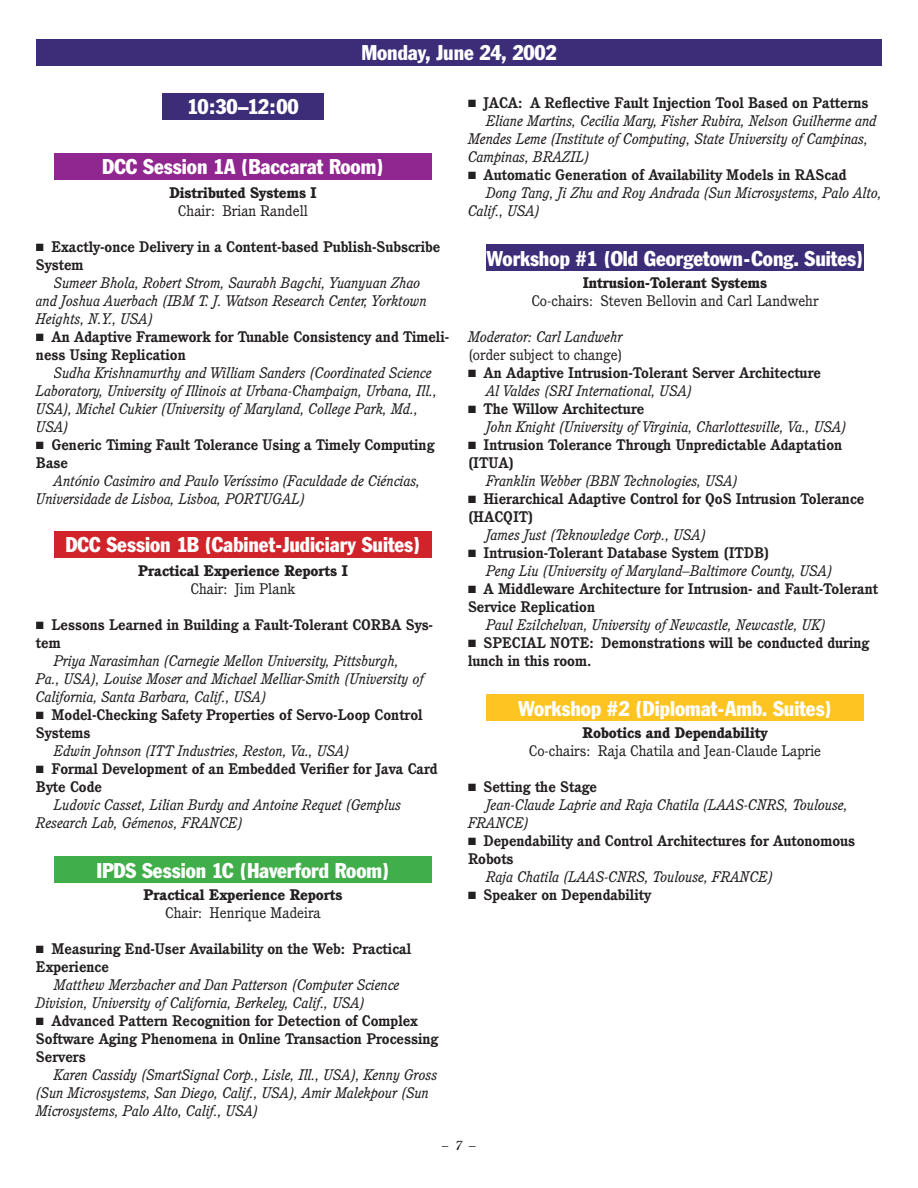
<style>
.page{position:relative;width:918px;height:1188px;background:#fff}
.page>*{position:absolute;margin:0;border:0;box-sizing:border-box;transform-origin:0 0}
.t1{font:condensed 21px "Franklin Gothic";letter-spacing:-.005em;color:#fff}
.t2{font:italic 15px/18px "Cushing";color:#231f20}
.t3{font:700 15px/18px "Cushing";color:#231f20}
.t4{font:15px "Cushing";color:#231f20}
.t5{font:800 15px "Cushing";color:#231f20}
.t6{font:italic 13.5px "Cushing";color:#231f20}
</style>
<div class="page">
<div style="left:162px;top:93px;width:162px;height:27px;background:#3d2d79"></div>
<div style="left:54px;top:153px;width:378px;height:27px;background:#90268f"></div>
<div style="left:54px;top:531px;width:378px;height:27px;background:#d1232a"></div>
<div style="left:54px;top:856px;width:378px;height:28px;background:#40ae49"></div>
<div style="left:486px;top:244px;width:378px;height:28px;background:#3d2d79"></div>
<div style="left:486px;top:694px;width:378px;height:28px;background:#fec422"></div>
<div style="left:36px;top:39px;width:846px;height:27px;background:#3d2d79"></div>
<h1 class="t1" style="left:361px;top:40px;width:197px">Monday, June 24, 2002</h1>
<h1 class="t1" style="left:187px;top:94px;width:113px">10:30–12:00</h1>
<h1 class="t1" style="left:102px;top:154px;width:283px">DCC Session 1A (Baccarat Room)</h1>
<p class="t5" style="left:169px;top:183px;width:149px">Distributed Systems I</p>
<p class="t4" style="left:178px;top:202px;width:132px">Chair: Brian Randell</p>
<p class="t3" style="left:36px;top:238px;width:406px;text-indent:15px">Exactly-once Delivery in a Content-based Publish-Subscribe<br>System</p>
<p class="t2" style="left:36px;top:274px;width:392px;text-indent:18px">Sumeer Bhola, Robert Strom, Saurabh Bagchi, Yuanyuan Zhao and Joshua Auerbach (IBM T. J. Watson Research Center, Yorktown<br>Heights, N.Y., USA)</p>
<p class="t3" style="left:36px;top:328px;width:415px;text-indent:15px">An Adaptive Framework for Tunable Consistency and Timeli&shy;ness Using Replication</p>
<p class="t2" style="left:36px;top:364px;width:403px;text-indent:18px">Sudha Krishnamurthy and William Sanders (Coordinated Science Laboratory, University of Illinois at Urbana-Champaign, Urbana, Ill., USA), Michel Cukier (University of Maryland, College Park, Md., USA)</p>
<p class="t3" style="left:36px;top:436px;width:400px;text-indent:15px">Generic Timing Fault Tolerance Using a Timely Computing<br>Base</p>
<p class="t2" style="left:36px;top:472px;width:386px;text-indent:18px">António Casimiro and Paulo Veríssimo (Faculdade de Ciéncias,<br>Universidade de Lisboa, Lisboa, PORTUGAL)</p>
<h1 class="t1" style="left:66px;top:532px;width:357px">DCC Session 1B (Cabinet-Judiciary Suites)</h1>
<p class="t5" style="left:138px;top:561px;width:211px">Practical Experience Reports I</p>
<p class="t4" style="left:190px;top:580px;width:107px">Chair: Jim Plank</p>
<p class="t3" style="left:36px;top:616px;width:399px;text-indent:15px">Lessons Learned in Building a Fault-Tolerant CORBA Sys&shy;tem</p>
<p class="t2" style="left:36px;top:652px;width:389px;text-indent:18px">Priya Narasimhan (Carnegie Mellon University, Pittsburgh,<br>Pa., USA), Louise Moser and Michael Melliar-Smith (University of<br>California, Santa Barbara, Calif., USA)</p>
<p class="t3" style="left:36px;top:706px;width:388px;text-indent:15px">Model-Checking Safety Properties of Servo-Loop Control<br>Systems</p>
<p class="t2" style="left:54px;top:742px;width:297px">Edwin Johnson (ITT Industries, Reston, Va., USA)</p>
<p class="t3" style="left:36px;top:760px;width:403px;text-indent:15px">Formal Development of an Embedded Verifier for Java Card<br>Byte Code</p>
<p class="t2" style="left:36px;top:796px;width:367px;text-indent:18px">Ludovic Casset, Lilian Burdy and Antoine Requet (Gemplus<br>Research Lab, Gémenos, FRANCE)</p>
<h1 class="t1" style="left:97px;top:857px;width:294px">IPDS Session 1C (Haverford Room)</h1>
<p class="t5" style="left:144px;top:885px;width:200px">Practical Experience Reports</p>
<p class="t4" style="left:165px;top:904px;width:157px">Chair: Henrique Madeira</p>
<p class="t3" style="left:36px;top:940px;width:377px;text-indent:15px">Measuring End-User Availability on the Web: Practical<br>Experience</p>
<p class="t2" style="left:36px;top:976px;width:365px;text-indent:18px">Matthew Merzbacher and Dan Patterson (Computer Science<br>Division, University of California, Berkeley, Calif., USA)</p>
<p class="t3" style="left:36px;top:1012px;width:404px;text-indent:15px">Advanced Pattern Recognition for Detection of Complex<br>Software Aging Phenomena in Online Transaction Processing<br>Servers</p>
<p class="t2" style="left:36px;top:1066px;width:403px;text-indent:18px">Karen Cassidy (SmartSignal Corp., Lisle, Ill., USA), Kenny Gross (Sun Microsystems, San Diego, Calif., USA), Amir Malekpour (Sun<br>Microsystems, Palo Alto, Calif., USA)</p>
<p class="t3" style="left:483px;top:94px;width:387px">JACA: A Reflective Fault Injection Tool Based on Patterns</p>
<p class="t2" style="left:468px;top:112px;width:410px;text-indent:18px">Eliane Martins, Cecilia Mary, Fisher Rubira, Nelson Guilherme and<br>Mendes Leme (Institute of Computing, State University of Campinas,<br>Campinas, BRAZIL)</p>
<p class="t3" style="left:483px;top:166px;width:365px">Automatic Generation of Availability Models in RAScad</p>
<p class="t2" style="left:468px;top:184px;width:416px;text-indent:18px">Dong Tang, Ji Zhu and Roy Andrada (Sun Microsystems, Palo Alto,<br>Calif., USA)</p>
<h1 class="t1" style="left:487px;top:245px;width:378px">Workshop #1 (Old Georgetown-Cong. Suites)</h1>
<p class="t5" style="left:583px;top:273px;width:186px">Intrusion-Tolerant Systems</p>
<p class="t4" style="left:531px;top:292px;width:289px">Co-chairs: Steven Bellovin and Carl Landwehr</p>
<p class="t2" style="left:468px;top:328px;width:156px">Moderator: Carl Landwehr</p>
<p class="t4" style="left:468px;top:346px;width:156px">(order subject to change)</p>
<p class="t3" style="left:483px;top:364px;width:339px">An Adaptive Intrusion-Tolerant Server Architecture</p>
<p class="t2" style="left:486px;top:382px;width:208px">Al Valdes (SRI International, USA)</p>
<p class="t3" style="left:483px;top:400px;width:162px">The Willow Architecture</p>
<p class="t2" style="left:486px;top:418px;width:362px">John Knight (University of Virginia, Charlottesville, Va., USA)</p>
<p class="t3" style="left:468px;top:436px;width:376px;text-indent:15px">Intrusion Tolerance Through Unpredictable Adaptation (ITUA)</p>
<p class="t2" style="left:486px;top:472px;width:253px">Franklin Webber (BBN Technologies, USA)</p>
<p class="t3" style="left:468px;top:490px;width:398px;text-indent:15px">Hierarchical Adaptive Control for QoS Intrusion Tolerance (HACQIT)</p>
<p class="t2" style="left:486px;top:526px;width:222px">James Just (Teknowledge Corp., USA)</p>
<p class="t3" style="left:483px;top:544px;width:288px">Intrusion-Tolerant Database System (ITDB)</p>
<p class="t2" style="left:486px;top:562px;width:348px">Peng Liu (University of Maryland–Baltimore County, USA)</p>
<p class="t3" style="left:468px;top:580px;width:412px;text-indent:15px">A Middleware Architecture for Intrusion- and Fault-Tolerant<br>Service Replication</p>
<p class="t2" style="left:486px;top:616px;width:341px">Paul Ezilchelvan, University of Newcastle, Newcastle, UK)</p>
<p class="t3" style="left:468px;top:634px;width:403px;text-indent:15px">SPECIAL NOTE: Demonstrations will be conducted during lunch in this room.</p>
<h1 class="t1" style="left:518px;top:695px;width:315px">Workshop #2 (Diplomat-Amb. Suites)</h1>
<p class="t5" style="left:582px;top:723px;width:187px">Robotics and Dependability</p>
<p class="t4" style="left:529px;top:742px;width:294px">Co-chairs: Raja Chatila and Jean-Claude Laprie</p>
<p class="t3" style="left:483px;top:778px;width:115px">Setting the Stage</p>
<p class="t2" style="left:468px;top:796px;width:381px;text-indent:18px">Jean-Claude Laprie and Raja Chatila (LAAS-CNRS, Toulouse,<br>FRANCE)</p>
<p class="t3" style="left:468px;top:832px;width:389px;text-indent:15px">Dependability and Control Architectures for Autonomous<br>Robots</p>
<p class="t2" style="left:486px;top:868px;width:289px">Raja Chatila (LAAS-CNRS, Toulouse, FRANCE)</p>
<p class="t3" style="left:483px;top:886px;width:169px">Speaker on Dependability</p>
<p class="t6" style="left:442px;top:1137px;width:36px">– 7 –</p>
</div>
